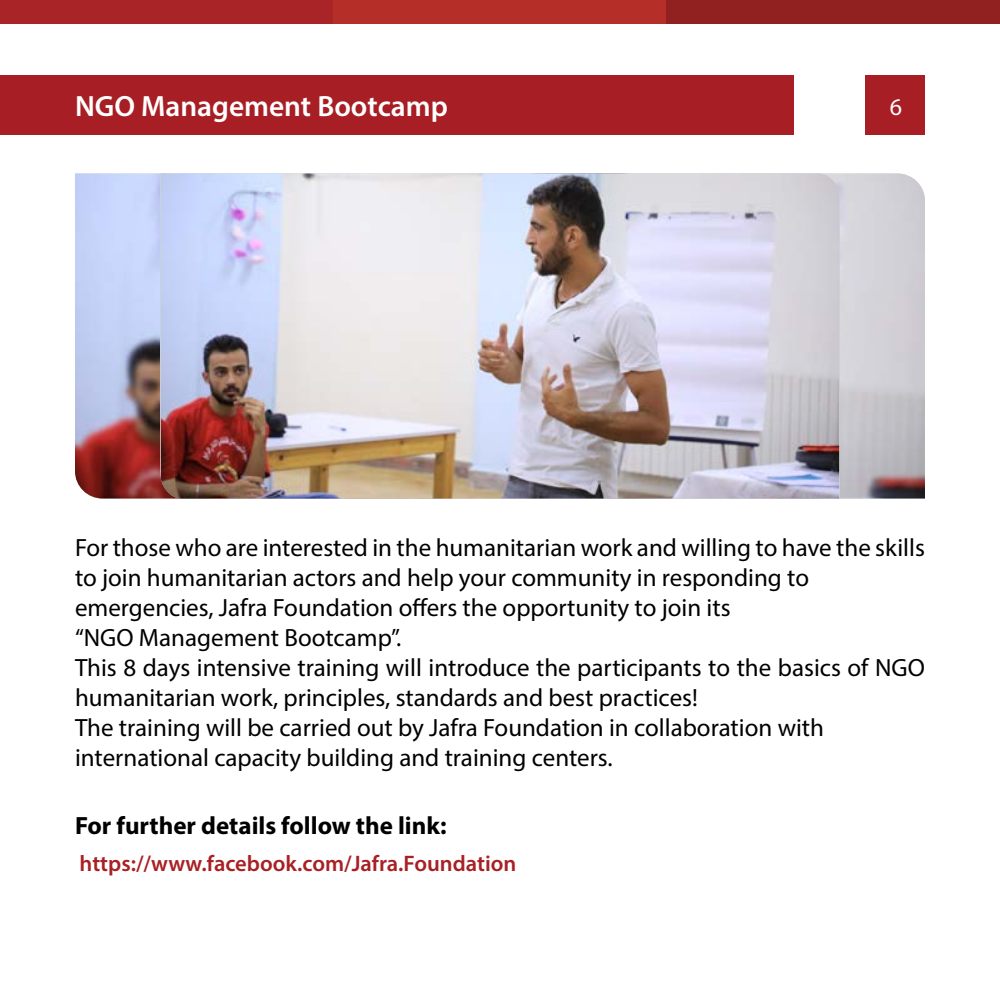
<style>
.page{position:relative;width:1000px;height:1000px;background:#fff}
.page>*{position:absolute;margin:0;border:0;box-sizing:border-box;transform-origin:0 0}
.t1{font:600 29.38px "Myriad Pro";color:#fff}
.t2{font:25px/30px "Myriad Pro";color:#000}
.t3{font:700 25px "Myriad Pro";color:#000}
.t4{font:24px "Myriad Pro";color:#fff}
.t5{font:600 22.5px "Myriad Pro";color:#a82024}
</style>
<div class="page">
<div style="left:0;top:75px;width:794px;height:60px;background:#a71f24"></div>
<div style="left:865px;top:75px;width:60px;height:60px;background:#a71f24"></div>
<div style="left:0;top:0;width:333px;height:24px;background:#a92426"></div>
<div style="left:333px;top:0;width:334px;height:24px;background:#b62e28"></div>
<div style="left:667px;top:0;width:333px;height:24px;background:#902120"></div>
<img style="left:75px;top:174px;width:850px;height:325px">
<img style="left:161px;top:174px;width:678px;height:325px">
<p class="t1" style="left:75px;top:87px;width:374px">NGO Management Bootcamp</p>
<p class="t4" style="left:890px;top:92px;width:14px">6</p>
<p class="t2" style="left:75px;top:532px;width:851px">For those who are interested in the humanitarian work and willing to have the skills to join humanitarian actors and help your community in responding to emergencies, Jafra Foundation offers the opportunity to join its<br>“NGO Management Bootcamp .“<br>This 8 days intensive training will introduce the participants to the basics of NGO humanitarian work, principles, standards and best practices!<br>The training will be carried out by Jafra Foundation in collaboration with international capacity building and training centers.</p>
<p class="t3" style="left:75px;top:809px;width:373px">For further details follow the link:</p>
<p class="t5" style="left:80px;top:849px;width:438px">https://www.facebook.com/Jafra.Foundation</p>
</div>
